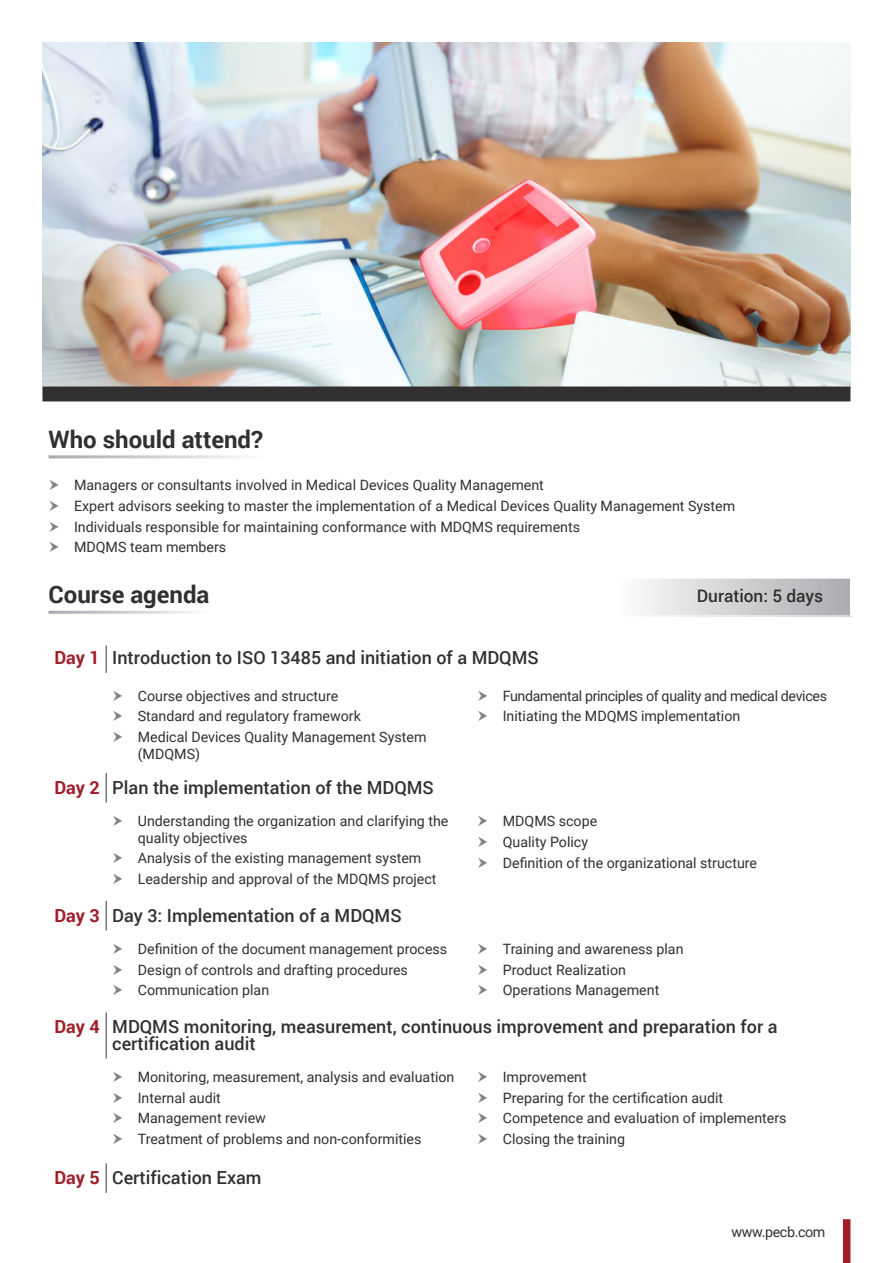
<style>
.page{position:relative;width:893px;height:1263px;background:#fff}
.page>*{position:absolute;margin:0;border:0;box-sizing:border-box;transform-origin:0 0}
.t1{font:700 24px "Roboto";color:#312f30}
.t2{font:500 18px/16.5px "Roboto";color:#312f30}
.t3{font:700 18px "Roboto";letter-spacing:-.005em;color:#a11e29}
.t4{font:500 17.25px "Roboto";color:#312f30}
.Bullet_Points{font:14.25px/16.5px "Roboto";color:#312f30}
.Bullet_Points-2{font:14.25px "Roboto";letter-spacing:-.025em;color:#312f30}
</style>
<div class="page">
<img style="left:43px;top:43px;width:807px;height:343px">
<div style="left:843px;top:1219px;width:7px;height:44px;background:#a11e29"></div>
<div style="left:43px;top:386px;width:807px;height:15px;background:#312f30"></div>
<svg style="left:642px;top:579px;width:208px;height:37px;background:#cfd0d2"></svg>
<hr style="left:105px;top:645px;width:2px;height:28px;background:#76787b">
<hr style="left:105px;top:773px;width:2px;height:29px;background:#76787b">
<hr style="left:105px;top:901px;width:2px;height:29px;background:#76787b">
<hr style="left:105px;top:1012px;width:2px;height:46px;background:#76787b">
<hr style="left:105px;top:1163px;width:2px;height:30px;background:#76787b">
<p class="t1" style="left:49px;top:422px;width:216px">Who should attend?</p>
<p class="Bullet_Points" style="left:74px;top:476px;width:471px">Managers or consultants involved in Medical Devices Quality Management</p>
<p class="Bullet_Points" style="left:74px;top:497px;width:663px">Expert advisors seeking to master the implementation of a Medical Devices Quality Management System</p>
<p class="Bullet_Points" style="left:74px;top:518px;width:508px">Individuals responsible for maintaining conformance with MDQMS requirements</p>
<p class="Bullet_Points" style="left:74px;top:538px;width:154px">MDQMS team members</p>
<p class="t1" style="left:49px;top:578px;width:162px">Course agenda</p>
<p class="t4" style="left:697px;top:584px;width:128px">Duration: 5 days</p>
<p class="t3" style="left:55px;top:645px;width:47px">Day 1</p>
<p class="t2" style="left:112px;top:649px;width:428px">Introduction to ISO 13485 and initiation of a MDQMS</p>
<p class="Bullet_Points" style="left:138px;top:687px;width:202px">Course objectives and structure</p>
<p class="Bullet_Points" style="left:138px;top:707px;width:225px">Standard and regulatory framework</p>
<p class="Bullet_Points" style="left:138px;top:728px;width:290px">Medical Devices Quality Management System (MDQMS)</p>
<p class="Bullet_Points-2" style="left:503px;top:685px;width:326px">Fundamental principles of quality and medical devices</p>
<p class="Bullet_Points" style="left:503px;top:707px;width:239px">Initiating the MDQMS implementation</p>
<p class="t3" style="left:55px;top:775px;width:47px">Day 2</p>
<p class="t2" style="left:112px;top:779px;width:323px">Plan the implementation of the MDQMS</p>
<p class="Bullet_Points" style="left:138px;top:812px;width:312px">Understanding the organization and clarifying the quality objectives</p>
<p class="Bullet_Points" style="left:138px;top:849px;width:285px">Analysis of the existing management system</p>
<p class="Bullet_Points" style="left:138px;top:870px;width:300px">Leadership and approval of the MDQMS project</p>
<p class="t3" style="left:55px;top:903px;width:47px">Day 3</p>
<p class="t2" style="left:112px;top:907px;width:291px">Day 3: Implementation of a MDQMS</p>
<p class="Bullet_Points" style="left:138px;top:940px;width:311px">Definition of the document management process</p>
<p class="Bullet_Points" style="left:138px;top:961px;width:272px">Design of controls and drafting procedures</p>
<p class="Bullet_Points" style="left:138px;top:982px;width:133px">Communication plan</p>
<p class="Bullet_Points" style="left:503px;top:812px;width:96px">MDQMS scope</p>
<p class="Bullet_Points" style="left:503px;top:833px;width:87px">Quality Policy</p>
<p class="Bullet_Points" style="left:503px;top:854px;width:256px">Definition of the organizational structure</p>
<p class="Bullet_Points" style="left:503px;top:940px;width:182px">Training and awareness plan</p>
<p class="Bullet_Points" style="left:503px;top:961px;width:125px">Product Realization</p>
<p class="Bullet_Points" style="left:503px;top:982px;width:158px">Operations Management</p>
<p class="t3" style="left:55px;top:1014px;width:47px">Day 4</p>
<p class="t2" style="left:112px;top:1018px;width:667px">MDQMS monitoring, measurement, continuous improvement and preparation for a certification audit</p>
<p class="Bullet_Points" style="left:138px;top:1068px;width:318px">Monitoring, measurement, analysis and evaluation</p>
<p class="Bullet_Points" style="left:138px;top:1089px;width:85px">Internal audit</p>
<p class="Bullet_Points" style="left:138px;top:1109px;width:130px">Management review</p>
<p class="Bullet_Points" style="left:138px;top:1130px;width:285px">Treatment of problems and non-conformities</p>
<p class="Bullet_Points" style="left:503px;top:1068px;width:85px">Improvement</p>
<p class="Bullet_Points" style="left:503px;top:1089px;width:222px">Preparing for the certification audit</p>
<p class="Bullet_Points" style="left:503px;top:1109px;width:285px">Competence and evaluation of implementers</p>
<p class="Bullet_Points" style="left:503px;top:1130px;width:124px">Closing the training</p>
<p class="t3" style="left:55px;top:1165px;width:47px">Day 5</p>
<p class="t2" style="left:112px;top:1169px;width:151px">Certification Exam</p>
<p class="Bullet_Points-2" style="left:731px;top:1221px;width:95px">www.pecb.com</p>
</div>
